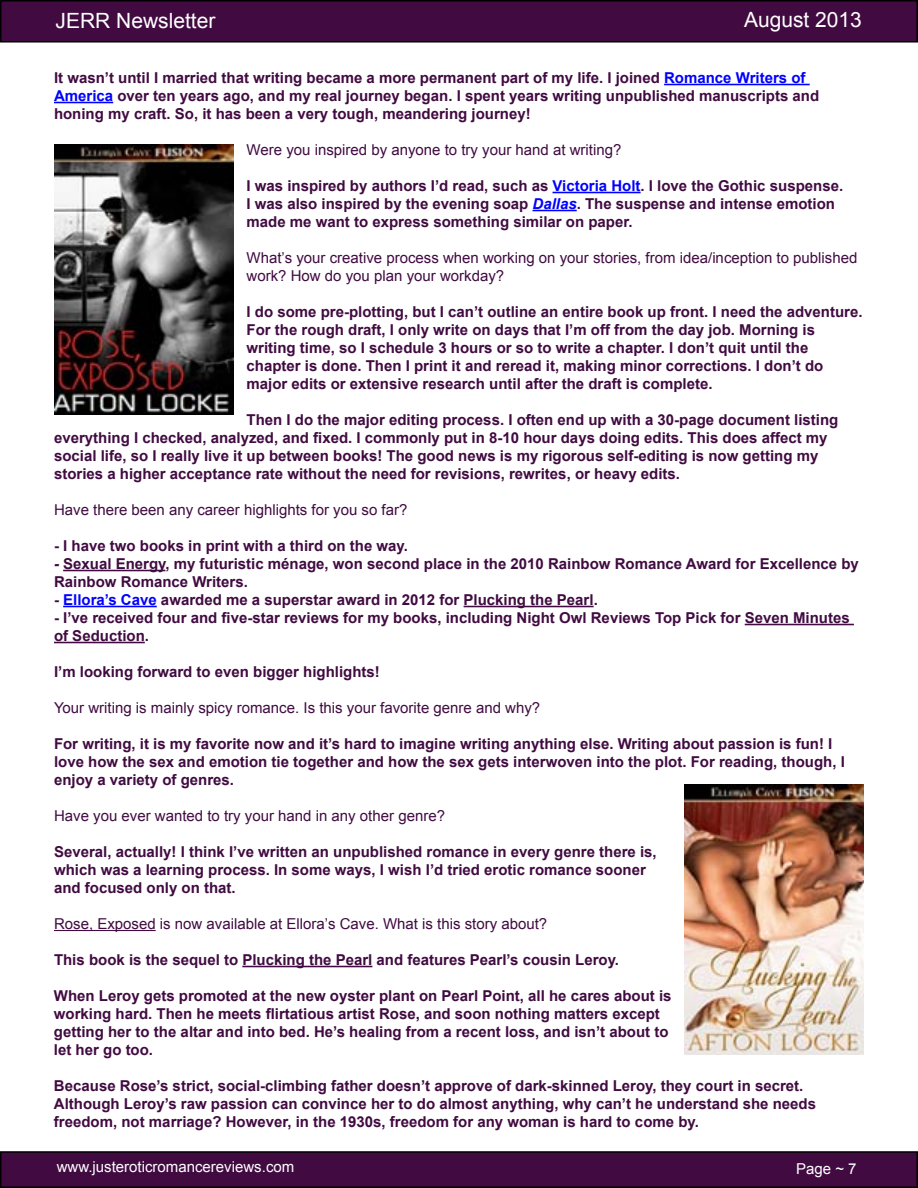
<style>
.page{position:relative;width:918px;height:1188px;background:#fff}
.page>*{position:absolute;margin:0;border:0;box-sizing:border-box;transform-origin:0 0}
.t1{font:21px "Arial";color:#fff}
.t2{font:700 15px/18px "Arial";color:#410b41}
.t3{font:15px/18px "Arial";color:#410b41}
.t4{font:15px "Arial";color:#fff}
.s1{color:#00f}
.s2{font-style:italic;color:#00f}
.s3{font-style:italic}
</style>
<div class="page">
<div style="left:1px;top:1px;width:916px;height:41px;background:#410b41"></div>
<div style="left:0;top:0;width:918px;height:43px;border:2px solid #000"></div>
<div style="left:1px;top:1152px;width:916px;height:35px;background:#410b41"></div>
<div style="left:0;top:1151px;width:918px;height:37px;border:2px solid #000"></div>
<hr style="left:664px;top:84px;width:146px;height:1px;background:#00f">
<hr style="left:54px;top:102px;width:59px;height:1px;background:#00f">
<hr style="left:553px;top:192px;width:88px;height:1px;background:#00f">
<hr style="left:533px;top:210px;width:44px;height:1px;background:#00f">
<hr style="left:63px;top:570px;width:102px;height:1px;background:#410b41">
<hr style="left:63px;top:606px;width:94px;height:1px;background:#00f">
<hr style="left:464px;top:606px;width:130px;height:1px;background:#410b41">
<hr style="left:745px;top:624px;width:109px;height:1px;background:#410b41">
<hr style="left:54px;top:642px;width:91px;height:1px;background:#410b41">
<hr style="left:54px;top:930px;width:102px;height:1px;background:#410b41">
<hr style="left:242px;top:966px;width:130px;height:1px;background:#410b41">
<img style="left:684px;top:785px;width:180px;height:270px">
<img style="left:54px;top:145px;width:180px;height:270px">
<h1 class="t1" style="left:56px;top:7px;width:161px">JERR Newsletter</h1>
<h1 class="t1" style="left:744px;top:6px;width:119px">August 2013</h1>
<p class="t2" style="left:54px;top:69px;width:767px">It wasn’t until I married that writing became a more permanent part of my life. I joined <span class="s1">Romance Writers of<br>America</span> over ten years ago, and my real journey began. I spent years writing unpublished manuscripts and honing my craft. So, it has been a very tough, meandering journey!</p>
<p class="t3" style="left:247px;top:141px;width:376px">Were you inspired by anyone to try your hand at writing?</p>
<p class="t2" style="left:247px;top:177px;width:598px">I was inspired by authors I’d read, such as <span class="s1">Victoria Holt</span>. I love the Gothic suspense.<br>I was also inspired by the evening soap <span class="s2">Dallas</span>. The suspense and intense emotion made me want to express something similar on paper.</p>
<p class="t3" style="left:247px;top:249px;width:612px">What’s your creative process when working on your stories, from idea/inception to published work? How do you plan your workday?</p>
<p class="t2" style="left:247px;top:303px;width:617px">I do some pre-plotting, but I can’t outline an entire book up front. I need the adventure.<br>For the rough draft, I only write on days that I’m off from the day job. Morning is writing time, so I schedule 3 hours or so to write a chapter. I don’t quit until the chapter is done. Then I print it and reread it, making minor corrections. I don’t do major edits or extensive research until after the draft is complete.</p>
<p class="t2" style="left:54px;top:411px;width:786px;text-indent:193px">Then I do the major editing process. I often end up with a 30-page document listing everything I checked, analyzed, and fixed. I commonly put in 8-10 hour days doing edits. This does affect my social life, so I really live it up between books! The good news is my rigorous self-editing is now getting my stories a higher acceptance rate without the need for revisions, rewrites, or heavy edits.</p>
<p class="t3" style="left:54px;top:501px;width:355px">Have there been any career highlights for you so far?</p>
<p class="t2" style="left:54px;top:537px;width:355px">- I have two books in print with a third on the way.</p>
<p class="t2" style="left:54px;top:555px;width:806px"><span class="s3">-</span> Sexual Energy, my futuristic ménage, won second place in the 2010 Rainbow Romance Award for Excellence by<br>Rainbow Romance Writers.</p>
<p class="t2" style="left:54px;top:591px;width:545px">- <span class="s1">Ellora’s Cave</span> awarded me a superstar award in 2012 for Plucking the Pearl.</p>
<p class="t2" style="left:54px;top:609px;width:797px">- I’ve received four and five-star reviews for my books, including Night Owl Reviews Top Pick for Seven Minutes of Seduction.</p>
<p class="t2" style="left:54px;top:663px;width:327px">I’m looking forward to even bigger highlights!</p>
<p class="t3" style="left:54px;top:699px;width:488px">Your writing is mainly spicy romance. Is this your favorite genre and why?</p>
<p class="t2" style="left:54px;top:735px;width:792px">For writing, it is my favorite now and it’s hard to imagine writing anything else. Writing about passion is fun! I love how the sex and emotion tie together and how the sex gets interwoven into the plot. For reading, though, I enjoy a variety of genres.</p>
<p class="t3" style="left:54px;top:807px;width:393px">Have you ever wanted to try your hand in any other genre?</p>
<p class="t2" style="left:54px;top:843px;width:604px">Several, actually! I think I’ve written an unpublished romance in every genre there is, which was a learning process. In some ways, I wish I’d tried erotic romance sooner and focused only on that.</p>
<p class="t3" style="left:54px;top:915px;width:495px">Rose, Exposed is now available at Ellora’s Cave. What is this story about?</p>
<p class="t2" style="left:54px;top:951px;width:567px">This book is the sequel to Plucking the Pearl and features Pearl’s cousin Leroy.</p>
<p class="t2" style="left:54px;top:987px;width:619px">When Leroy gets promoted at the new oyster plant on Pearl Point, all he cares about is working hard. Then he meets flirtatious artist Rose, and soon nothing matters except getting her to the altar and into bed. He’s healing from a recent loss, and isn’t about to let her go too.</p>
<p class="t2" style="left:54px;top:1077px;width:764px">Because Rose’s strict, social-climbing father doesn’t approve of dark-skinned Leroy, they court in secret.<br>Although Leroy’s raw passion can convince her to do almost anything, why can’t he understand she needs freedom, not marriage? However, in the 1930s, freedom for any woman is hard to come by.</p>
<p class="t4" style="left:57px;top:1157px;width:239px">www.justeroticromancereviews.com</p>
<p class="t4" style="left:796px;top:1159px;width:62px">Page ~ 7</p>
</div>
